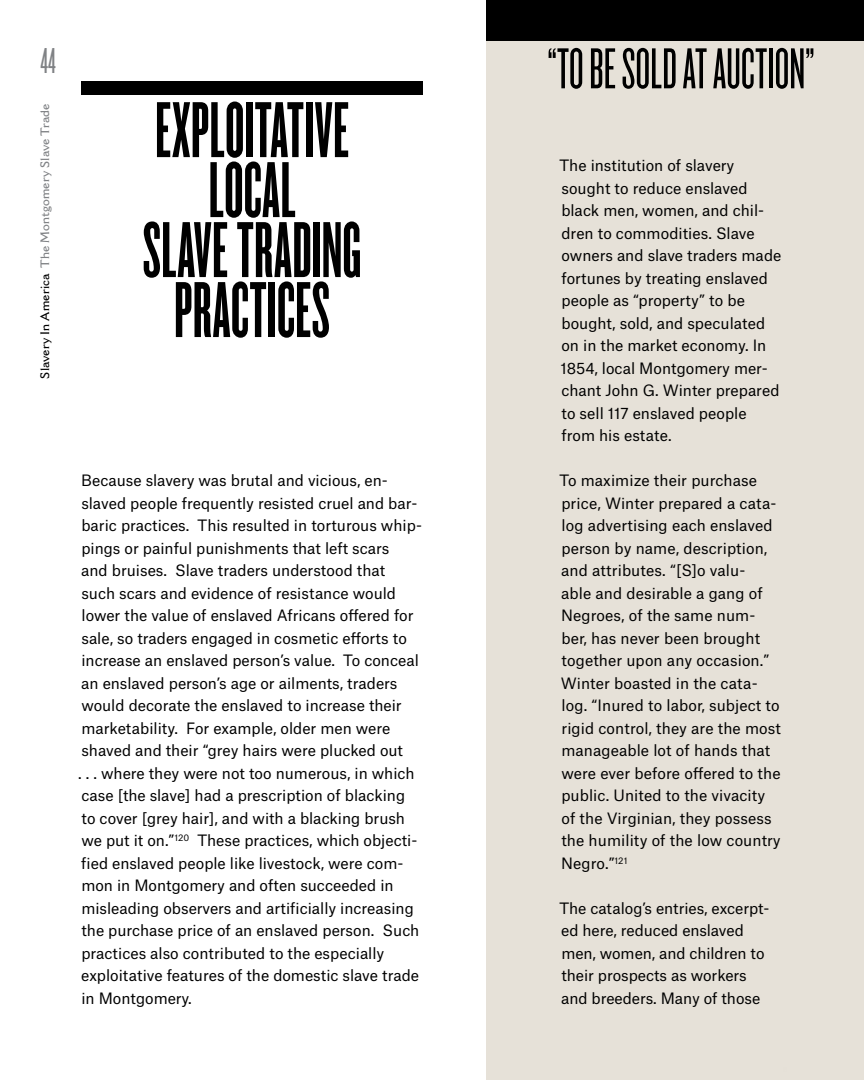
<style>
.page{position:relative;width:864px;height:1080px;background:#fff}
.page>*{position:absolute;margin:0;border:0;box-sizing:border-box;transform-origin:0 0}
.t1{font:82.5px/60px "Knockout HTF66 Full Flyweight";letter-spacing:.005em;color:#000;text-align:center}
.t2{font:60px "Knockout HTF26 Junior Flyweight";color:#000}
.t3{font:37.5px "Knockout HTF26 Junior Flyweight";color:#808285}
.t4{font:15px/22.5px "Atlas Grotesk";color:#000}
.t5{font:600 12px "Cantoria MT Std";letter-spacing:.005em;color:#808285}
.s1{color:#000}
</style>
<div class="page">
<div style="left:486px;top:0;width:378px;height:1080px;background:#e6e1d8"></div>
<div style="left:81px;top:81px;width:342px;height:13px;background:#000"></div>
<div style="left:486px;top:0;width:378px;height:40px;background:#000"></div>
<h3 class="t3" style="left:40px;top:43px;width:17px">44</h3>
<p class="t5" style="left:38px;top:379px;width:277px;rotate:-90deg"><span class="s1">Slavery In America</span> The Montgomery Slave Trade</p>
<h1 class="t1" style="left:143px;top:101px;width:220px">EXPLOITATIVE<br>LOCAL<br>SLAVE TRADING<br>PRACTICES</h1>
<p class="t4" style="left:78px;top:467px;width:345px">Because slavery was brutal and vicious, en&shy;slaved people frequently resisted cruel and bar&shy;baric practices. This resulted in torturous whip&shy;pings or painful punishments that left scars<br>and bruises. Slave traders understood that<br>such scars and evidence of resistance would lower the value of enslaved Africans offered for sale, so traders engaged in cosmetic efforts to increase an enslaved person’s value. To conceal an enslaved person’s age or ailments, traders would decorate the enslaved to increase their marketability. For example, older men were shaved and their “grey hairs were plucked out<br>. . . where they were not too numerous, in which case [the slave] had a prescription of blacking<br>to cover [grey hair], and with a blacking brush we put it on.”<sup>120</sup> These practices, which objecti&shy;fied enslaved people like livestock, were com&shy;mon in Montgomery and often succeeded in misleading observers and artificially increasing the purchase price of an enslaved person. Such practices also contributed to the especially exploitative features of the domestic slave trade in Montgomery.</p>
<h2 class="t2" style="left:547px;top:40px;width:269px">“TO BE SOLD AT AUCTION”</h2>
<p class="t4" style="left:559px;top:152px;width:223px">The institution of slavery sought to reduce enslaved black men, women, and chil&shy;dren to commodities. Slave owners and slave traders made fortunes by treating enslaved people as “property” to be bought, sold, and speculated on in the market economy. In<br>1854, local Montgomery mer&shy;chant John G. Winter prepared to sell 117 enslaved people from his estate.</p>
<p class="t4" style="left:559px;top:467px;width:223px">To maximize their purchase price, Winter prepared a cata&shy;log advertising each enslaved person by name, description, and attributes. “[S]o valu-<br>able and desirable a gang of<br>Negroes, of the same num&shy;ber, has never been brought together upon any occasion.”<br>Winter boasted in the cata&shy;log. “Inured to labor, subject to rigid control, they are the most manageable lot of hands that were ever before offered to the public. United to the vivacity of the Virginian, they possess the humility of the low country<br>Negro.”<sup>121</sup></p>
<p class="t4" style="left:559px;top:895px;width:211px">The catalog’s entries, excerpt&shy;ed here, reduced enslaved men, women, and children to their prospects as workers and breeders. Many of those</p>
</div>
